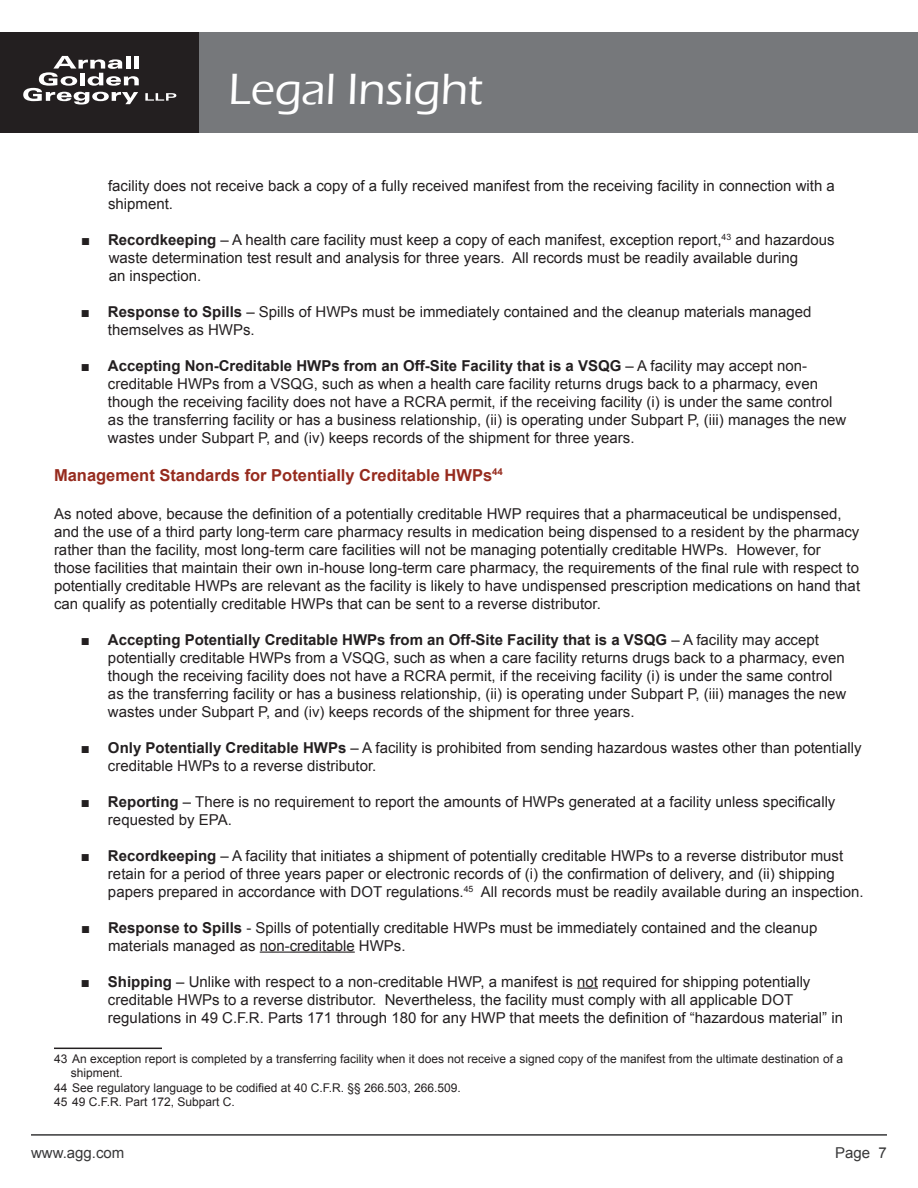
<style>
.page{position:relative;width:918px;height:1188px;background:#fff}
.page>*{position:absolute;margin:0;border:0;box-sizing:border-box;transform-origin:0 0}
.t1{font:500 45px "Eras ITC";color:#fff}
.t2{font:700 16.5px "Arial";color:#962b1e}
.t3{font:15px/18px "Arial";color:#231f20}
.t4{font:15px "Arial";color:#383839}
.t5{font:12px "Arial";color:#231f20}
.s1{font-weight:700}
</style>
<div class="page">
<div style="left:0;top:32px;width:200px;height:101px;background:#231f20"></div>
<svg style="left:23px;top:56px;width:116px;height:49px"></svg>
<svg style="left:145px;top:93px;width:31px;height:8px"></svg>
<div style="left:200px;top:32px;width:718px;height:101px;background:#76787b"></div>
<hr style="left:31px;top:1134px;width:856px;height:2px;background:#383839">
<hr style="left:260px;top:952px;width:95px;height:1px;background:#231f20">
<svg style="left:577px;top:988px;width:21px;height:1px"></svg>
<hr style="left:54px;top:1048px;width:108px;height:1px;background:#231f20">
<h1 class="t1" style="left:229px;top:64px;width:256px">Legal Insight</h1>
<p class="t3" style="left:108px;top:177px;width:728px">facility does not receive back a copy of a fully received manifest from the receiving facility in connection with a shipment.</p>
<p class="t3" style="left:109px;top:231px;width:728px;text-indent:-28px">■ <span class="s1">Recordkeeping</span> – A health care facility must keep a copy of each manifest, exception report,<sup>43</sup> and hazardous waste determination test result and analysis for three years. All records must be readily available during<br>an inspection.</p>
<p class="t3" style="left:108px;top:303px;width:705px;text-indent:-27px">■ <span class="s1">Response to Spills</span> – Spills of HWPs must be immediately contained and the cleanup materials managed themselves as HWPs.</p>
<p class="t3" style="left:108px;top:357px;width:740px;text-indent:-27px">■ <span class="s1">Accepting Non-Creditable HWPs from an Off-Site Facility that is a VSQG</span> – A facility may accept non&shy;creditable HWPs from a VSQG, such as when a health care facility returns drugs back to a pharmacy, even though the receiving facility does not have a RCRA permit, if the receiving facility (i) is under the same control as the transferring facility or has a business relationship, (ii) is operating under Subpart P, (iii) manages the new wastes under Subpart P, and (iv) keeps records of the shipment for three years.</p>
<p class="t2" style="left:54px;top:464px;width:450px">Management Standards for Potentially Creditable HWPs<sup>44</sup></p>
<p class="t3" style="left:54px;top:504px;width:808px">As noted above, because the definition of a potentially creditable HWP requires that a pharmaceutical be undispensed, and the use of a third party long-term care pharmacy results in medication being dispensed to a resident by the pharmacy rather than the facility, most long-term care facilities will not be managing potentially creditable HWPs. However, for those facilities that maintain their own in-house long-term care pharmacy, the requirements of the final rule with respect to potentially creditable HWPs are relevant as the facility is likely to have undispensed prescription medications on hand that can qualify as potentially creditable HWPs that can be sent to a reverse distributor.</p>
<p class="t3" style="left:108px;top:630px;width:740px;text-indent:-27px">■ <span class="s1">Accepting Potentially Creditable HWPs from an Off-Site Facility that is a VSQG</span> – A facility may accept potentially creditable HWPs from a VSQG, such as when a care facility returns drugs back to a pharmacy, even though the receiving facility does not have a RCRA permit, if the receiving facility (i) is under the same control as the transferring facility or has a business relationship, (ii) is operating under Subpart P, (iii) manages the new wastes under Subpart P, and (iv) keeps records of the shipment for three years.</p>
<p class="t3" style="left:108px;top:738px;width:755px;text-indent:-27px">■ <span class="s1">Only Potentially Creditable HWPs</span> – A facility is prohibited from sending hazardous wastes other than potentially creditable HWPs to a reverse distributor.</p>
<p class="t3" style="left:108px;top:792px;width:729px;text-indent:-27px">■ <span class="s1">Reporting</span> – There is no requirement to report the amounts of HWPs generated at a facility unless specifically requested by EPA.</p>
<p class="t3" style="left:108px;top:846px;width:757px;text-indent:-27px">■ <span class="s1">Recordkeeping</span> – A facility that initiates a shipment of potentially creditable HWPs to a reverse distributor must retain for a period of three years paper or electronic records of (i) the confirmation of delivery, and (ii) shipping papers prepared in accordance with DOT regulations.<sup>45</sup> All records must be readily available during an inspection.</p>
<p class="t3" style="left:108px;top:918px;width:711px;text-indent:-27px">■ <span class="s1">Response to Spills</span> - Spills of potentially creditable HWPs must be immediately contained and the cleanup materials managed as non-creditable HWPs.</p>
<p class="t3" style="left:108px;top:972px;width:737px;text-indent:-27px">■ <span class="s1">Shipping</span> – Unlike with respect to a non-creditable HWP, a manifest is not required for shipping potentially creditable HWPs to a reverse distributor. Nevertheless, the facility must comply with all applicable DOT regulations in 49 C.F.R. Parts 171 through 180 for any HWP that meets the definition of “hazardous material” in</p>
<p class="t5" style="left:54px;top:1051px;width:791px">43 An exception report is completed by a transferring facility when it does not receive a signed copy of the manifest from the ultimate destination of a</p>
<p class="t5" style="left:71px;top:1065px;width:54px">shipment.</p>
<p class="t5" style="left:54px;top:1079px;width:408px">44 See regulatory language to be codified at 40 C.F.R. §§ 266.503, 266.509.</p>
<p class="t5" style="left:54px;top:1094px;width:182px">45 49 C.F.R. Part 172, Subpart C.</p>
<p class="t4" style="left:31px;top:1142px;width:95px">www.agg.com</p>
<p class="t4" style="left:835px;top:1142px;width:53px">Page 7</p>
</div>
